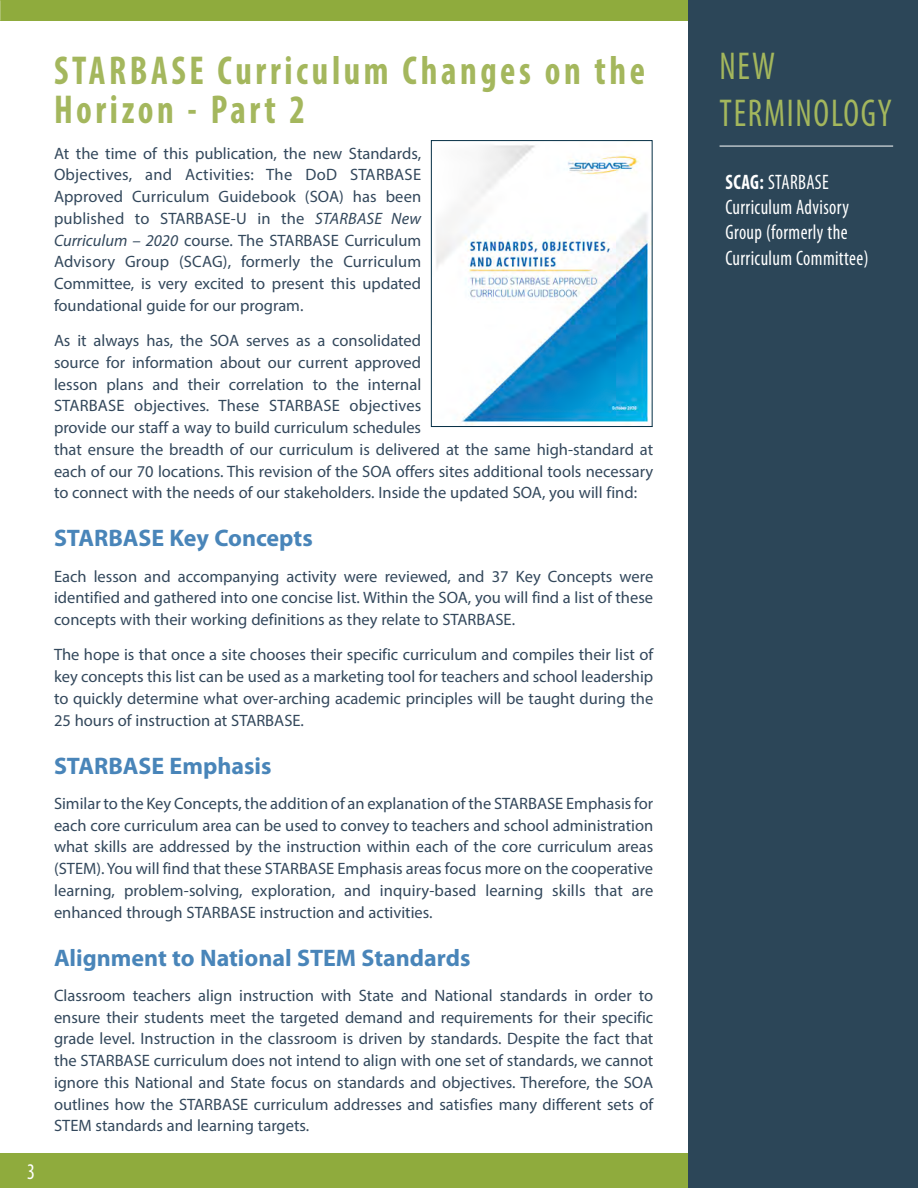
<style>
.page{position:relative;width:918px;height:1188px;background:#fff}
.page>*{position:absolute;margin:0;border:0;box-sizing:border-box;transform-origin:0 0}
.Article_Title{font:700 condensed 40.5px/39px "Myriad Pro";letter-spacing:.1em;color:#a4b75d;scale:.9 1}
.Front_Page_Quote{font:condensed 39px/47px "Myriad Pro";letter-spacing:.05em;color:#a4b75d;scale:.9 1}
.Header-_Level_2{font:700 24px "Myriad Pro";color:#4985b9}
.t1{font:condensed 22.5px "Myriad Pro";color:#fff;scale:.9 1}
.Front_Page_Quote-2{font:condensed 21px/25.3px "Myriad Pro";letter-spacing:.02em;color:#fff;scale:.9 1}
.Body_Paragraphs{font:16.5px/21.8px "Myriad Pro";color:#33485c;text-align:justify}
.s1{font-style:italic}
.s2{font-weight:700}
</style>
<div class="page">
<div style="left:0;top:0;width:864px;height:20px;background:#8fab3d"></div>
<div style="left:0;top:1153px;width:688px;height:35px;background:#8fab3d"></div>
<svg style="left:0;top:0;width:1px;height:20px"></svg>
<div style="left:688px;top:0;width:230px;height:1188px;background:#2c4658"></div>
<hr style="left:720px;top:146px;width:173px;height:1px;background:#fff">
<img style="left:436px;top:145px;width:215px;height:280px">
<div style="left:431px;top:140px;width:222px;height:287px;border:1px solid #052f45"></div>
<h3 class="t1" style="left:27px;top:1158px;width:10px">3</h3>
<p class="Article_Title" style="left:54px;top:51px;width:658px">STARBASE Curriculum Changes on the<br>Horizon - Part 2</p>
<p class="Body_Paragraphs" style="left:54px;top:142px;width:369px">At the time of this publication, the new Standards, Objectives, and Activities: The DoD STARBASE Approved Curriculum Guidebook (SOA) has been published to STARBASE-U in the <span class="s1">STARBASE New Curriculum – 2020</span> course. The STARBASE Curriculum Advisory Group (SCAG), formerly the Curriculum Committee, is very excited to present this updated foundational guide for our program.</p>
<p class="Body_Paragraphs" style="left:54px;top:329px;width:601px;text-align:left">As it always has, the SOA serves as a consolidated<br>source for information about our current approved<br>lesson plans and their correlation to the internal<br>STARBASE objectives. These STARBASE objectives<br>provide our staff a way to build curriculum schedules<br>that ensure the breadth of our curriculum is delivered at the same high-standard at each of our 70 locations. This revision of the SOA offers sites additional tools necessary to connect with the needs of our stakeholders. Inside the updated SOA, you will find:</p>
<p class="Header-_Level_2" style="left:54px;top:523px;width:260px">STARBASE Key Concepts</p>
<p class="Body_Paragraphs" style="left:54px;top:565px;width:601px">Each lesson and accompanying activity were reviewed, and 37 Key Concepts were identified and gathered into one concise list. Within the SOA, you will find a list of these concepts with their working definitions as they relate to STARBASE.</p>
<p class="Body_Paragraphs" style="left:54px;top:644px;width:601px">The hope is that once a site chooses their specific curriculum and compiles their list of key concepts this list can be used as a marketing tool for teachers and school leadership to quickly determine what over-arching academic principles will be taught during the 25 hours of instruction at STARBASE.</p>
<p class="Header-_Level_2" style="left:54px;top:750px;width:219px">STARBASE Emphasis</p>
<p class="Body_Paragraphs" style="left:54px;top:792px;width:601px">Similar to the Key Concepts, the addition of an explanation of the STARBASE Emphasis for each core curriculum area can be used to convey to teachers and school administration what skills are addressed by the instruction within each of the core curriculum areas (STEM). You will find that these STARBASE Emphasis areas focus more on the cooperative learning, problem-solving, exploration, and inquiry-based learning skills that are enhanced through STARBASE instruction and activities.</p>
<p class="Header-_Level_2" style="left:54px;top:942px;width:418px">Alignment to National STEM Standards</p>
<p class="Body_Paragraphs" style="left:54px;top:984px;width:601px">Classroom teachers align instruction with State and National standards in order to ensure their students meet the targeted demand and requirements for their specific grade level. Instruction in the classroom is driven by standards. Despite the fact that the STARBASE curriculum does not intend to align with one set of standards, we cannot ignore this National and State focus on standards and objectives. Therefore, the SOA outlines how the STARBASE curriculum addresses and satisfies many different sets of STEM standards and learning targets.</p>
<p class="Front_Page_Quote" style="left:720px;top:42px;width:193px">NEW<br>TERMINOLOGY</p>
<p class="Front_Page_Quote-2" style="left:726px;top:169px;width:160px"><span class="s2">SCAG:</span> STARBASE<br>Curriculum Advisory<br>Group (formerly the<br>Curriculum Committee)</p>
</div>
